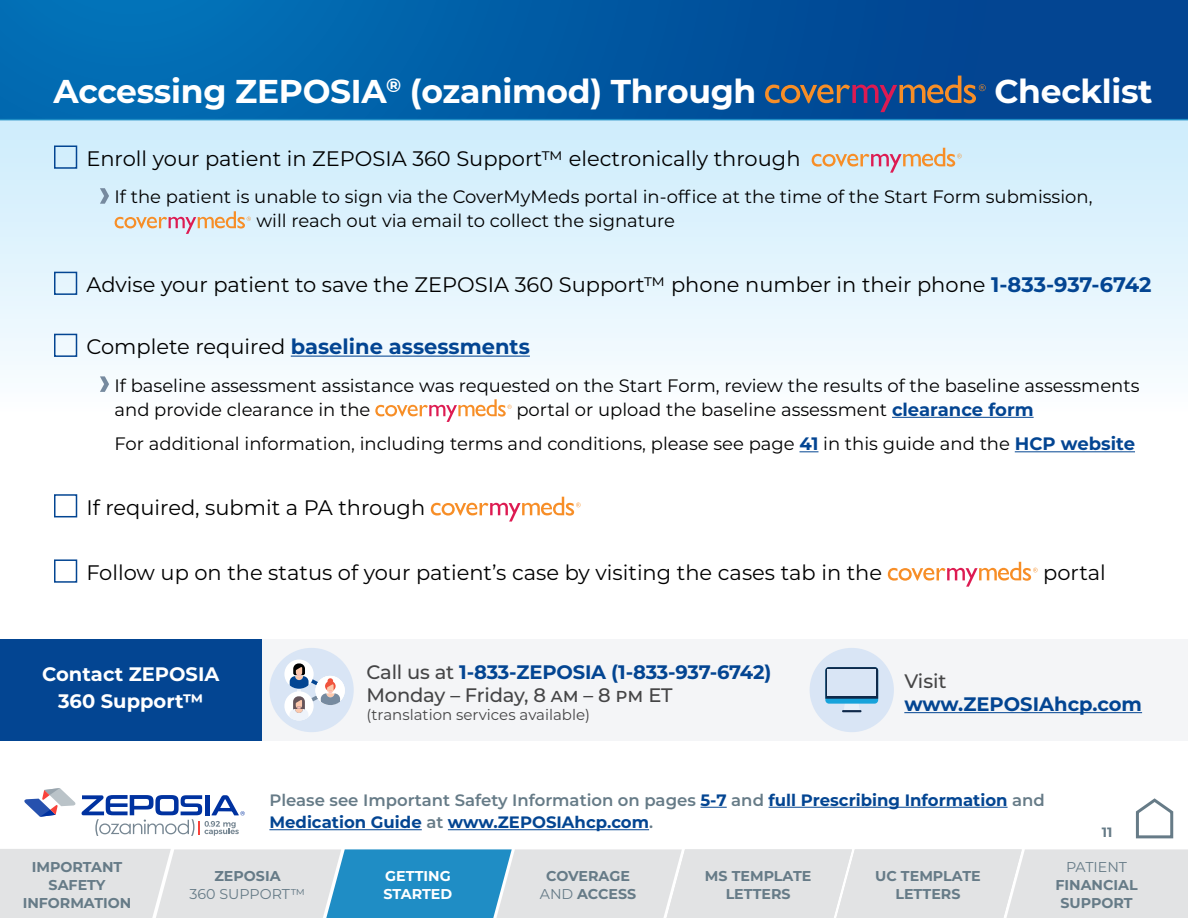
<style>
.page{position:relative;width:1188px;height:918px;background:#fff}
.page>*{position:absolute;margin:0;border:0;box-sizing:border-box;transform-origin:0 0}
.t1{font:700 33px "Montserrat";letter-spacing:-.01em;color:#fff}
.t2{font:21px "Montserrat";color:#000}
.t3{font:700 21px "Montserrat";color:#034592}
.t4{font:500 19.5px/22.5px "Montserrat";letter-spacing:-.01em;color:#454546}
.t5{font:700 19.5px/27px "Montserrat";color:#fff;text-align:center}
.t6{font:700 19.5px "Montserrat";color:#034592}
.t7{font:18px/24px "Montserrat";color:#000}
.t8{font:700 16.5px/22.5px "Montserrat";color:#034592}
.t9{font:15px "Montserrat";color:#454546}
.t10{font:700 14.25px/18px "Montserrat";color:#667b87;text-align:center}
.t11{font:14.25px "Montserrat";color:#667b87}
.t12{font:700 14.25px/18px "Montserrat";color:#fff}
.t13{font:700 13.5px "Montserrat";color:#667b87}
.s1{font-weight:700;color:#034592}
.s2{font-weight:400;color:#000}
.s3{font-weight:600;color:#667b87}
.s4{font-weight:400}
</style>
<div class="page">
<div style="left:0;top:120px;width:1188px;height:304px;background:linear-gradient(to bottom,#ccecfc,#fdfeff)"></div>
<div style="left:0;top:0;width:1188px;height:119px;background:linear-gradient(to right,#0173b8,#023e8c)"></div>
<hr style="left:0;top:119px;width:1188px;height:1px;background:#1f8dc5">
<svg style="left:701px;top:807px;width:26px;height:1px"></svg>
<hr style="left:769px;top:807px;width:239px;height:1px;background:#034592">
<hr style="left:269px;top:829px;width:153px;height:1px;background:#034592">
<hr style="left:448px;top:829px;width:201px;height:1px;background:#034592">
<svg style="left:24px;top:788px;width:52px;height:29px"></svg>
<svg style="left:82px;top:795px;width:163px;height:41px"></svg>
<div style="left:262px;top:639px;width:926px;height:102px;background:#f4f5f7"></div>
<svg style="left:765px;top:76px;width:221px;height:36px;background:#36527e"></svg>
<svg style="left:812px;top:148px;width:150px;height:25px;background:#d9d3cf"></svg>
<svg style="left:100px;top:188px;width:9px;height:16px"></svg>
<svg style="left:115px;top:211px;width:136px;height:23px;background:#e0d6d0"></svg>
<div style="left:0;top:639px;width:262px;height:102px;background:#034592"></div>
<hr style="left:904px;top:712px;width:238px;height:1px;background:#034592">
<div style="left:54px;top:146px;width:23px;height:23px;border:2px solid #034592"></div>
<div style="left:54px;top:272px;width:23px;height:23px;border:2px solid #034592"></div>
<svg style="left:888px;top:562px;width:150px;height:25px"></svg>
<div style="left:54px;top:559px;width:23px;height:24px;border:2px solid #034592"></div>
<div style="left:810px;top:648px;width:84px;height:84px;background:#d9e5f5;border-radius:50%"></div>
<svg style="left:825px;top:667px;width:53px;height:43px"></svg>
<div style="left:828px;top:670px;width:48px;height:26px;background:#d9e5f5"></div>
<hr style="left:842px;top:710px;width:20px;height:2px;background:#0f294a">
<div style="left:269px;top:648px;width:85px;height:84px;background:#d9e5f5;border-radius:50%"></div>
<div style="left:316px;top:676px;width:29px;height:29px;background:#fff;border-radius:50%"></div>
<div style="left:284px;top:691px;width:30px;height:30px;background:#fff;border-radius:50%"></div>
<div style="left:284px;top:660px;width:30px;height:29px;background:#fff;border-radius:50%"></div>
<svg style="left:290px;top:663px;width:50px;height:58px"></svg>
<hr style="left:291px;top:356px;width:239px;height:1px;background:#034592">
<hr style="left:892px;top:417px;width:142px;height:1px;background:#034592">
<svg style="left:799px;top:451px;width:19px;height:1px"></svg>
<hr style="left:1015px;top:451px;width:120px;height:1px;background:#034592">
<svg style="left:100px;top:376px;width:9px;height:16px"></svg>
<svg style="left:375px;top:399px;width:137px;height:23px"></svg>
<div style="left:54px;top:334px;width:23px;height:23px;border:2px solid #034592"></div>
<svg style="left:431px;top:497px;width:150px;height:25px"></svg>
<div style="left:54px;top:494px;width:23px;height:23px;border:2px solid #034592"></div>
<svg style="left:0;top:849px;width:1188px;height:69px;background:#c7d7e0"></svg>
<svg style="left:1135px;top:798px;width:39px;height:41px"></svg>
<h1 class="t1" style="left:54px;top:68px;width:704px">Accessing ZEPOSIA<sup>®</sup> (ozanimod) Through</h1>
<h1 class="t1" style="left:994px;top:68px;width:160px">Checklist</h1>
<p class="t2" style="left:86px;top:144px;width:716px">Enroll your patient in ZEPOSIA 360 Support™ electronically through</p>
<p class="t7" style="left:256px;top:184px;width:838px;text-indent:-142px">If the patient is unable to sign via the CoverMyMeds portal in-office at the time of the Start Form submission, will reach out via email to collect the signature</p>
<p class="t2" style="left:86px;top:270px;width:1067px">Advise your patient to save the ZEPOSIA 360 Support™ phone number in their phone <span class="s1">1-833-937-6742</span></p>
<p class="t3" style="left:86px;top:331px;width:445px"><span class="s2">Complete required</span> baseline assessments</p>
<p class="t7" style="left:115px;top:373px;width:1027px">If baseline assessment assistance was requested on the Start Form, review the results of the baseline assessments and provide clearance in the</p>
<p class="t7" style="left:115px;top:391px;width:1022px;line-height:34.5px;text-indent:402px">portal or upload the baseline assessment <span class="s1">clearance form<br></span>For additional information, including terms and conditions, please see page <span class="s1">41</span> in this guide and the <span class="s1">HCP website</span></p>
<p class="t2" style="left:86px;top:493px;width:340px">If required, submit a PA through</p>
<p class="t2" style="left:86px;top:558px;width:797px">Follow up on the status of your patient’s case by visiting the cases tab in the</p>
<p class="t2" style="left:1043px;top:558px;width:64px">portal</p>
<p class="t5" style="left:42px;top:660px;width:179px">Contact ZEPOSIA<br>360 Support™</p>
<p class="t4" style="left:366px;top:660px;width:406px">Call us at <span class="s1">1-833-ZEPOSIA (1-833-937-6742)<br></span>Monday – Friday, 8 am – 8 pm ET</p>
<p class="t9" style="left:366px;top:704px;width:225px">(translation services available)</p>
<p class="t4" style="left:904px;top:669px;width:44px">Visit</p>
<p class="t6" style="left:904px;top:690px;width:239px">www.ZEPOSIAhcp.com</p>
<p class="t8" style="left:269px;top:788px;width:777px"><span class="s3">Please see Important Safety Information on pages</span> 5-7 <span class="s3">and</span> full Prescribing Information <span class="s3">and<br></span>Medication Guide <span class="s3">at</span> www.ZEPOSIAhcp.com<span class="s3">.</span></p>
<p class="t10" style="left:23px;top:857px;width:110px">IMPORTANT<br>SAFETY<br>INFORMATION</p>
<p class="t12" style="left:384px;top:867px;width:70px">GETTING<br>STARTED</p>
<p class="t10" style="left:214px;top:867px;width:68px">ZEPOSIA</p>
<p class="t11" style="left:190px;top:884px;width:117px">360 SUPPORT™</p>
<p class="t10" style="left:546px;top:867px;width:85px">COVERAGE</p>
<p class="t10" style="left:875px;top:867px;width:107px">UC TEMPLATE</p>
<p class="t10" style="left:540px;top:885px;width:98px"><span class="s4">AND</span> ACCESS</p>
<p class="t10" style="left:705px;top:867px;width:108px">MS TEMPLATE</p>
<p class="t10" style="left:888px;top:867px;width:81px">TEMPLATE<br>LETTERS</p>
<p class="t10" style="left:718px;top:867px;width:81px">TEMPLATE<br>LETTERS</p>
<p class="t13" style="left:1102px;top:822px;width:12px">11</p>
<p class="t11" style="left:1066px;top:857px;width:63px">PATIENT</p>
<p class="t10" style="left:1055px;top:876px;width:84px">FINANCIAL<br>SUPPORT</p>
</div>
